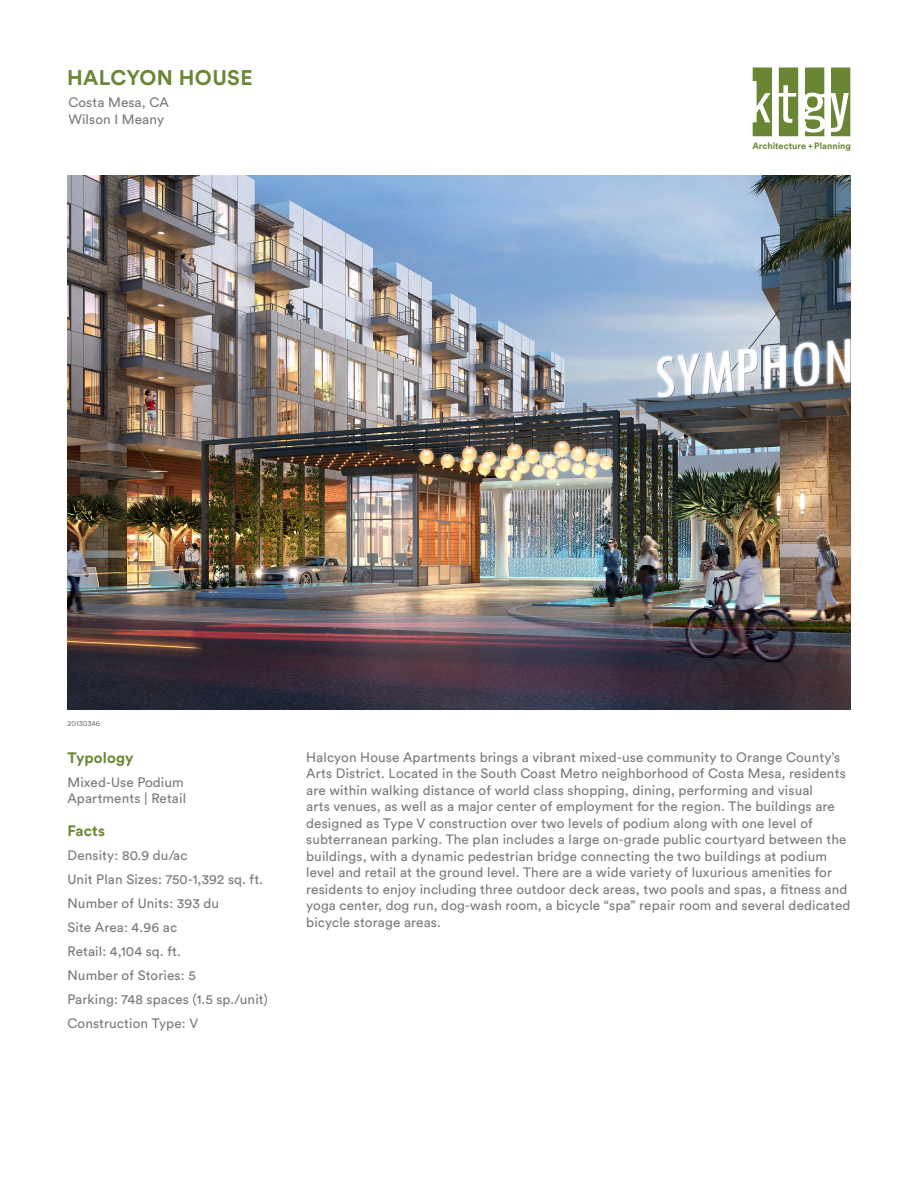
<style>
.page{position:relative;width:918px;height:1188px;background:#fff}
.page>*{position:absolute;margin:0;border:0;box-sizing:border-box;transform-origin:0 0}
.BROCHURE_-_Project_T{font:700 21px "Circular Std";letter-spacing:.02em;color:#6a8634}
.BROCHURE_-_Category{font:700 15px "Circular Std";letter-spacing:.01em;color:#6a8634}
.BROCHURE_-_Paragraph{font:13.5px/16.5px "Circular Std";letter-spacing:.01em;color:#7a7a7a}
.BROCHURE_-_Location{font:13.5px "Circular Std";letter-spacing:.01em;color:#7a7a7a}
.t1{font:700 9.15px "Circular Std";color:#6a8634}
</style>
<div class="page">
<svg style="left:753px;top:68px;width:19px;height:68px"></svg>
<svg style="left:779px;top:68px;width:19px;height:68px"></svg>
<svg style="left:831px;top:68px;width:19px;height:68px"></svg>
<svg style="left:805px;top:68px;width:19px;height:68px"></svg>
<img style="left:68px;top:176px;width:782px;height:534px">
<p class="BROCHURE_-_Project_T" style="left:67px;top:64px;width:187px">HALCYON HOUSE</p>
<p class="BROCHURE_-_Location" style="left:68px;top:94px;width:102px">Costa Mesa, CA</p>
<p class="BROCHURE_-_Location" style="left:68px;top:111px;width:97px">Wilson I Meany</p>
<p class="t1" style="left:752px;top:139px;width:100px">Architecture + Planning</p>
<p class="BROCHURE_-_Category" style="left:68px;top:748px;width:67px">Typology</p>
<p class="BROCHURE_-_Paragraph" style="left:68px;top:774px;width:120px">Mixed-Use Podium<br>Apartments | Retail</p>
<p class="BROCHURE_-_Category" style="left:68px;top:821px;width:39px">Facts</p>
<p class="BROCHURE_-_Paragraph" style="left:68px;top:847px;width:122px">Density: 80.9 du/ac</p>
<p class="BROCHURE_-_Paragraph" style="left:68px;top:871px;width:197px">Unit Plan Sizes: 750-1,392 sq. ft.</p>
<p class="BROCHURE_-_Paragraph" style="left:68px;top:895px;width:153px">Number of Units: 393 du</p>
<p class="BROCHURE_-_Paragraph" style="left:68px;top:919px;width:111px">Site Area: 4.96 ac</p>
<p class="BROCHURE_-_Paragraph" style="left:68px;top:943px;width:115px">Retail: 4,104 sq. ft.</p>
<p class="BROCHURE_-_Paragraph" style="left:68px;top:967px;width:130px">Number of Stories: 5</p>
<p class="BROCHURE_-_Paragraph" style="left:68px;top:991px;width:202px">Parking: 748 spaces (1.5 sp./unit)</p>
<p class="BROCHURE_-_Paragraph" style="left:68px;top:1015px;width:132px">Construction Type: V</p>
<p class="BROCHURE_-_Paragraph" style="left:306px;top:748px;width:546px">Halcyon House Apartments brings a vibrant mixed-use community to Orange County’s Arts District. Located in the South Coast Metro neighborhood of Costa Mesa, residents are within walking distance of world class shopping, dining, performing and visual<br>arts venues, as well as a major center of employment for the region. The buildings are designed as Type V construction over two levels of podium along with one level of subterranean parking. The plan includes a large on-grade public courtyard between the buildings, with a dynamic pedestrian bridge connecting the two buildings at podium level and retail at the ground level. There are a wide variety of luxurious amenities for residents to enjoy including three outdoor deck areas, two pools and spas, a fitness and yoga center, dog run, dog-wash room, a bicycle “spa” repair room and several dedicated bicycle storage areas.</p>
</div>
